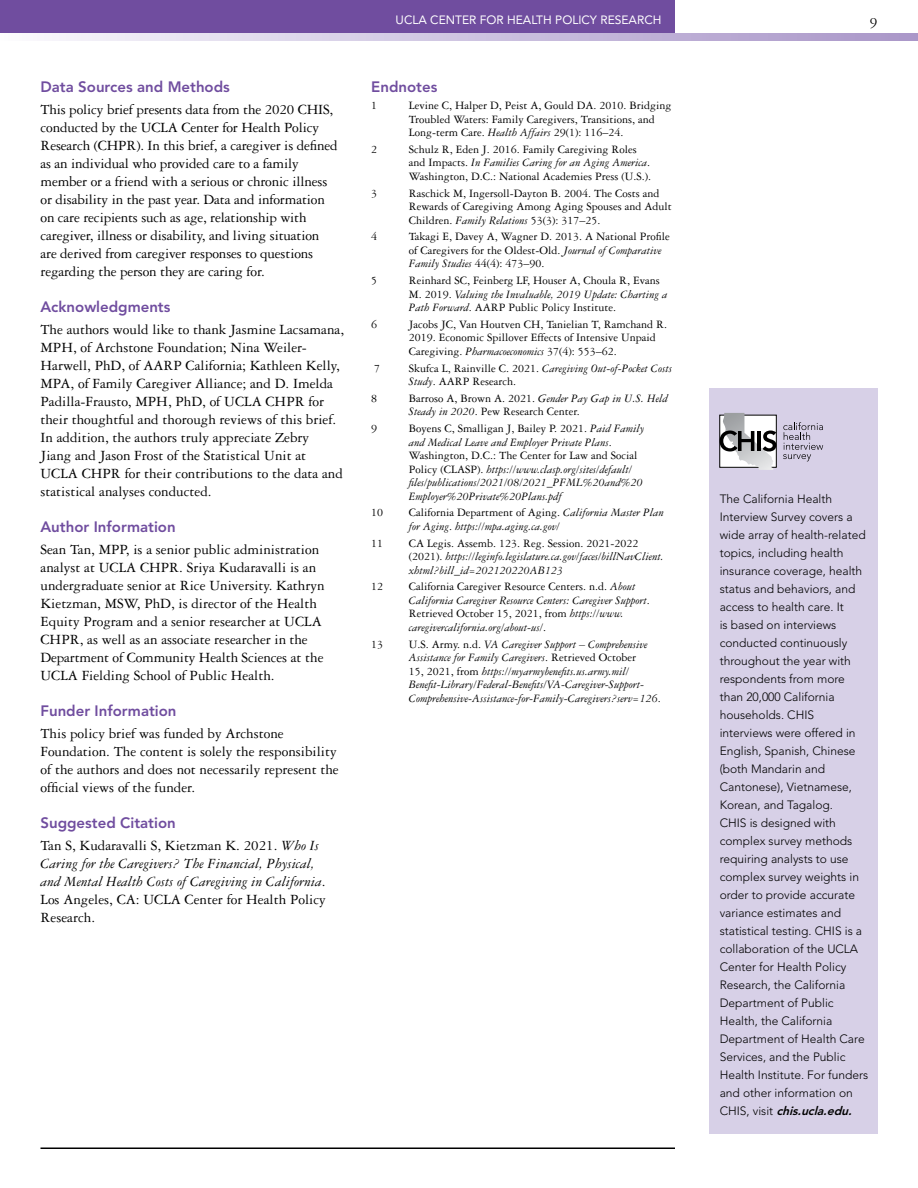
<style>
.page{position:relative;width:918px;height:1188px;background:#fff}
.page>*{position:absolute;margin:0;border:0;box-sizing:border-box;transform-origin:0 0}
.Back_Matter_Text{font:15px/18px "Garamond Three";color:#000}
.Back_Matter_Text-2{font:italic 15px/18px "Garamond Three";color:#000}
.Back_Matter_Heads{font:800 15px "Avenir";color:#704d9f}
.End_Notes{font:12px/13.5px "Garamond Three";color:#000}
.End_Notes-2{font:italic 12px/13.5px "Garamond Three";color:#000}
.t1{font:300 12px/18px "Avenir";color:#000}
.t2{font:12px "Avenir";color:#fff}
.s1{color:#fff}
.s2{font-style:normal}
.s3{font-style:italic}
.s4{font-weight:800;font-style:italic}
</style>
<div class="page">
<div style="left:0;top:0;width:675px;height:36px;background:#704d9f"></div>
<svg style="left:0;top:34px;width:918px;height:6px;background:#d0c6e2"></svg>
<hr style="left:40px;top:1148px;width:635px;height:1px;background:#000">
<div style="left:709px;top:389px;width:169px;height:745px;background:#d7d0e7"></div>
<div style="left:719px;top:415px;width:58px;height:53px;border:1px solid #000"></div>
<svg style="left:783px;top:422px;width:40px;height:39px"></svg>
<svg style="left:720px;top:413px;width:56px;height:57px;background:#b4b4b6"></svg>
<h6 class="Back_Matter_Heads" style="left:40px;top:78px;width:195px">Data Sources and Methods<span class="s1">:</span></h6>
<p class="Back_Matter_Text" style="left:40px;top:100px;width:299px">This policy brief presents data from the 2020 CHIS, conducted by the UCLA Center for Health Policy Research (CHPR). In this brief, a caregiver is defined as an individual who provided care to a family member or a friend with a serious or chronic illness or disability in the past year. Data and information on care recipients such as age, relationship with caregiver, illness or disability, and living situation are derived from caregiver responses to questions regarding the person they are caring for.</p>
<h6 class="Back_Matter_Heads" style="left:40px;top:298px;width:136px">Acknowledgments<span class="s1">:</span></h6>
<p class="Back_Matter_Text" style="left:40px;top:320px;width:305px">The authors would like to thank Jasmine Lacsamana, MPH, of Archstone Foundation; Nina Weiler-Harwell, PhD, of AARP California; Kathleen Kelly, MPA, of Family Caregiver Alliance; and D. Imelda Padilla-Frausto, MPH, PhD, of UCLA CHPR for their thoughtful and thorough reviews of this brief.<br>In addition, the authors truly appreciate Zebry<br>Jiang and Jason Frost of the Statistical Unit at UCLA CHPR for their contributions to the data and statistical analyses conducted. <span class="s1">:</span></p>
<h6 class="Back_Matter_Heads" style="left:40px;top:518px;width:141px">Author Information<span class="s1">:</span></h6>
<p class="Back_Matter_Text" style="left:40px;top:540px;width:286px">Sean Tan, MPP, is a senior public administration analyst at UCLA CHPR. Sriya Kudaravalli is an undergraduate senior at Rice University. Kathryn Kietzman, MSW, PhD, is director of the Health Equity Program and a senior researcher at UCLA CHPR, as well as an associate researcher in the Department of Community Health Sciences at the UCLA Fielding School of Public Health.<span class="s1">:</span></p>
<h6 class="Back_Matter_Heads" style="left:40px;top:702px;width:142px">Funder Information<span class="s1">:</span></h6>
<p class="Back_Matter_Text" style="left:40px;top:724px;width:300px">This policy brief was funded by Archstone Foundation. The content is solely the responsibility of the authors and does not necessarily represent the official views of the funder.</p>
<h6 class="Back_Matter_Heads" style="left:40px;top:814px;width:141px">Suggested Citation<span class="s1">:</span></h6>
<p class="Back_Matter_Text-2" style="left:40px;top:836px;width:287px"><span class="s2">Tan S, Kudaravalli S, Kietzman K. 2021.</span> Who Is Caring for the Caregivers? The Financial, Physical, and Mental Health Costs of Caregiving in California<span class="s2">.<br>Los Angeles, CA: UCLA Center for Health Policy Research.</span></p>
<p class="t2" style="left:396px;top:13px;width:267px">UCLA CENTER FOR HEALTH POLICY RESEARCH</p>
<p class="Back_Matter_Text" style="left:870px;top:13px;width:9px">9</p>
<h6 class="Back_Matter_Heads" style="left:371px;top:78px;width:72px">Endnotes<span class="s1">:</span></h6>
<p class="End_Notes" style="left:371px;top:99px;width:7px">1</p>
<p class="End_Notes" style="left:409px;top:99px;width:264px">Levine C, Halper D, Peist A, Gould DA. 2010. Bridging<br>Troubled Waters: Family Caregivers, Transitions, and<br>Long-term Care. <span class="s3">Health Affairs</span> 29(1): 116–24.</p>
<p class="End_Notes" style="left:371px;top:142px;width:7px">2</p>
<p class="End_Notes" style="left:409px;top:142px;width:244px">Schulz R, Eden J. 2016. Family Caregiving Roles and Impacts. <span class="s3">In Families Caring for an Aging America</span>.<br>Washington, D.C.: National Academies Press (U.S.).</p>
<p class="End_Notes" style="left:371px;top:186px;width:7px">3</p>
<p class="End_Notes" style="left:409px;top:186px;width:264px">Raschick M, Ingersoll-Dayton B. 2004. The Costs and<br>Rewards of Caregiving Among Aging Spouses and Adult<br>Children. <span class="s3">Family Relations</span> 53(3): 317–25.</p>
<p class="End_Notes" style="left:371px;top:230px;width:7px">4</p>
<p class="End_Notes" style="left:409px;top:230px;width:263px">Takagi E, Davey A, Wagner D. 2013. A National Profile of Caregivers for the Oldest-Old. <span class="s3">Journal of Comparative<br>Family Studies</span> 44(4): 473–90.</p>
<p class="End_Notes" style="left:371px;top:274px;width:7px">5</p>
<p class="End_Notes" style="left:409px;top:274px;width:260px">Reinhard SC, Feinberg LF, Houser A, Choula R, Evans<br>M. 2019. <span class="s3">Valuing the Invaluable, 2019 Update: Charting a<br>Path Forward</span>. AARP Public Policy Institute.</p>
<p class="End_Notes" style="left:371px;top:317px;width:7px">6</p>
<p class="End_Notes" style="left:409px;top:317px;width:260px">Jacobs JC, Van Houtven CH, Tanielian T, Ramchand R.<br>2019. Economic Spillover Effects of Intensive Unpaid<br>Caregiving. <span class="s3">Pharmacoeconomics</span> 37(4): 553–62.</p>
<p class="End_Notes" style="left:374px;top:361px;width:7px">7</p>
<p class="End_Notes" style="left:409px;top:361px;width:265px">Skufca L, Rainville C. 2021. <span class="s3">Caregiving Out-of-Pocket Costs<br>Study</span>. AARP Research.</p>
<p class="End_Notes" style="left:371px;top:391px;width:7px">8</p>
<p class="End_Notes" style="left:409px;top:391px;width:260px">Barroso A, Brown A. 2021. <span class="s3">Gender Pay Gap in U.S. Held<br>Steady in 2020</span>. Pew Research Center.</p>
<p class="End_Notes" style="left:371px;top:422px;width:7px">9</p>
<p class="End_Notes-2" style="left:409px;top:422px;width:237px"><span class="s2">Boyens C, Smalligan J, Bailey P. 2021.</span> Paid Family and Medical Leave and Employer Private Plans<span class="s2">.<br>Washington, D.C.: The Center for Law and Social Policy (CLASP).</span> https://www.clasp.org/sites/default/ files/publications/2021/08/2021_PFML%20and%20<br>Employer%20Private%20Plans.pdf</p>
<p class="End_Notes" style="left:371px;top:506px;width:13px">10</p>
<p class="End_Notes-2" style="left:409px;top:506px;width:256px"><span class="s2">California Department of Aging.</span> California Master Plan for Aging<span class="s2">.</span> https://mpa.aging.ca.gov/</p>
<p class="End_Notes" style="left:371px;top:536px;width:13px">11</p>
<p class="End_Notes-2" style="left:409px;top:536px;width:257px"><span class="s2">CA Legis. Assemb. 123. Reg. Session. 2021-2022 (2021).</span> https://leginfo.legislature.ca.gov/faces/billNavClient. xhtml?bill_id=202120220AB123</p>
<p class="End_Notes" style="left:371px;top:580px;width:13px">12</p>
<p class="End_Notes-2" style="left:409px;top:580px;width:242px"><span class="s2">California Caregiver Resource Centers. n.d.</span> About California Caregiver Resource Centers: Caregiver Support<span class="s2">.<br>Retrieved October 15, 2021, from</span> https://www. caregivercalifornia.org/about-us/<span class="s2">.</span></p>
<p class="End_Notes" style="left:371px;top:637px;width:13px">13</p>
<p class="End_Notes-2" style="left:409px;top:637px;width:253px"><span class="s2">U.S. Army. n.d.</span> VA Caregiver Support – Comprehensive Assistance for Family Caregivers<span class="s2">. Retrieved October<br>15, 2021, from</span> https://myarmybenefits.us.army.mil/ Benefit-Library/Federal-Benefits/VA-Caregiver-Support-Comprehensive-Assistance-for-Family-Caregivers?serv=126<span class="s2">.</span></p>
<p class="t1" style="left:720px;top:489px;width:150px">The California Health<br>Interview Survey covers a wide array of health-related topics, including health insurance coverage, health status and behaviors, and access to health care. It<br>is based on interviews conducted continuously throughout the year with respondents from more than 20,000 California households. CHIS interviews were offered in<br>English, Spanish, Chinese (both Mandarin and<br>Cantonese), Vietnamese,<br>Korean, and Tagalog.<br>CHIS is designed with complex survey methods requiring analysts to use complex survey weights in order to provide accurate variance estimates and statistical testing. CHIS is a collaboration of the UCLA<br>Center for Health Policy<br>Research, the California<br>Department of Public<br>Health, the California<br>Department of Health Care<br>Services, and the Public<br>Health Institute. For funders and other information on<br>C H I S , v i s i t <span class="s4">chis.ucla.edu.</span></p>
</div>
